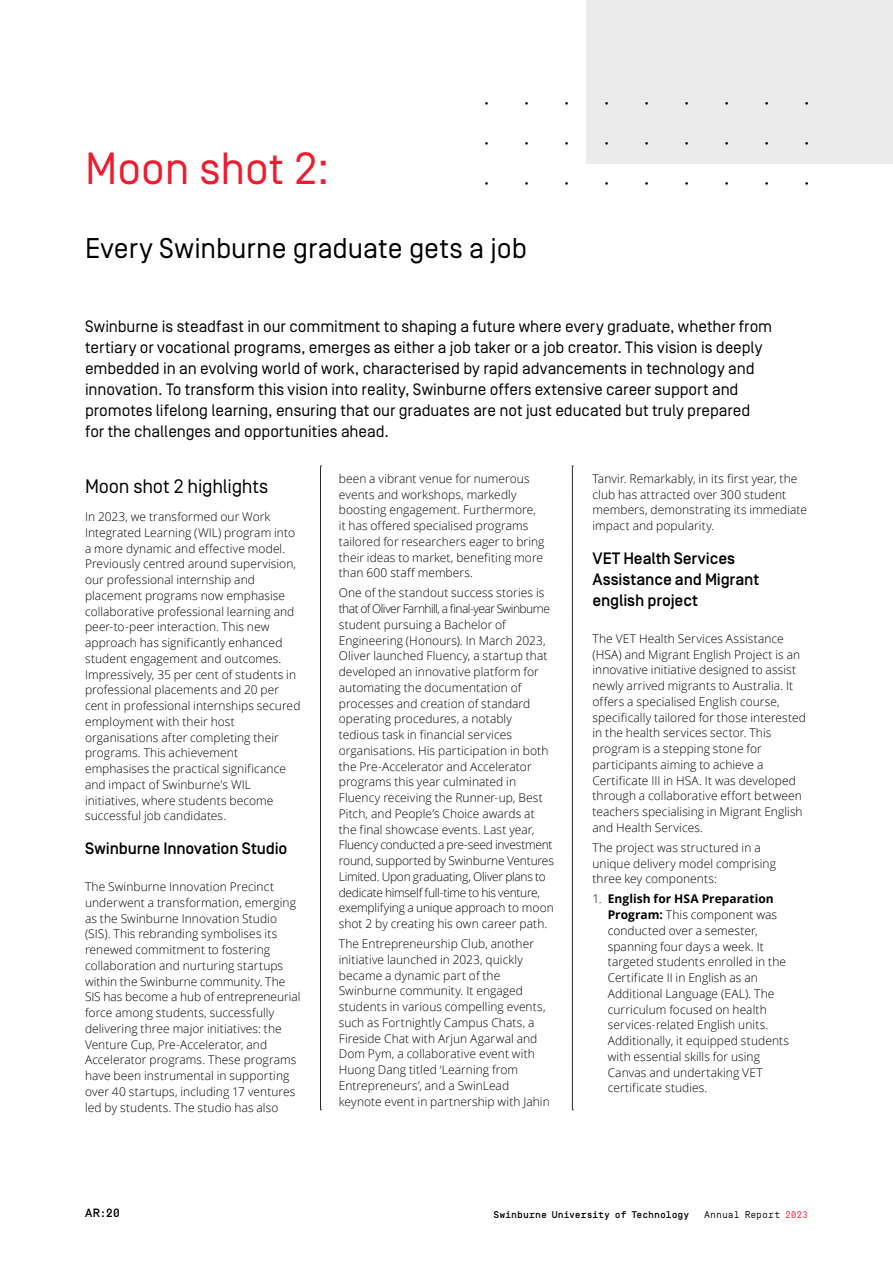
<style>
.page{position:relative;width:893px;height:1263px;background:#fff}
.page>*{position:absolute;margin:0;border:0;box-sizing:border-box;transform-origin:0 0}
._1b__Page_Heading{font:45px "Simplon Norm";color:#ed1c2e}
._1d__H4{font:28.5px "Simplon Norm";letter-spacing:-.005em;color:#000}
._1d__H2{font:19.5px "Simplon Norm";letter-spacing:-.01em;color:#000}
._1e__Intro_Paragraph__Black{font:16.5px/21px "Simplon Norm";letter-spacing:-.005em;color:#000}
._1d__H3{font:500 16.5px/21px "Simplon Norm";letter-spacing:-.01em;color:#000}
._1a__Body_Text{font:300 12px/15.8px "Open Sans";letter-spacing:.005em;color:#000}
.t1{font:500 12px "Simplon Mono";color:#000}
.t2{font:500 9.75px "Simplon Mono";letter-spacing:-.005em;color:#000}
.t3{font:9.75px "Simplon Mono";letter-spacing:-.005em;color:#000}
.s1{font-weight:700}
.s2{color:#ed1c2e}
</style>
<div class="page">
<svg style="left:320px;top:466px;width:1px;height:644px"></svg>
<svg style="left:572px;top:466px;width:1px;height:644px"></svg>
<div style="left:587px;top:0;width:306px;height:164px;background:#ebebec"></div>
<p class="_1b__Page_Heading" style="left:85px;top:144px;width:246px">Moon shot 2:</p>
<p class="_1d__H4" style="left:85px;top:234px;width:444px">Every Swinburne graduate gets a job</p>
<p class="_1e__Intro_Paragraph__Black" style="left:85px;top:316px;width:689px">Swinburne is steadfast in our commitment to shaping a future where every graduate, whether from tertiary or vocational programs, emerges as either a job taker or a job creator. This vision is deeply embedded in an evolving world of work, characterised by rapid advancements in technology and innovation. To transform this vision into reality, Swinburne offers extensive career support and promotes lifelong learning, ensuring that our graduates are not just educated but truly prepared for the challenges and opportunities ahead.</p>
<p class="_1d__H2" style="left:85px;top:475px;width:185px">Moon shot 2 highlights</p>
<p class="_1a__Body_Text" style="left:85px;top:508px;width:217px">In 2023, we transformed our Work Integrated Learning (WIL) program into a more dynamic and effective model.<br>Previously centred around supervision, our professional internship and placement programs now emphasise collaborative professional learning and peer-to-peer interaction. This new approach has significantly enhanced student engagement and outcomes.<br>Impressively, 35 per cent of students in professional placements and 20 per cent in professional internships secured employment with their host organisations after completing their programs. This achievement emphasises the practical significance and impact of Swinburne’s WIL initiatives, where students become successful job candidates.</p>
<p class="_1d__H3" style="left:85px;top:838px;width:204px">Swinburne Innovation Studio</p>
<p class="_1a__Body_Text" style="left:85px;top:878px;width:217px">The Swinburne Innovation Precinct underwent a transformation, emerging as the Swinburne Innovation Studio (SIS). This rebranding symbolises its renewed commitment to fostering collaboration and nurturing startups within the Swinburne community. The SIS has become a hub of entrepreneurial force among students, successfully delivering three major initiatives: the Venture Cup, Pre-Accelerator, and Accelerator programs. These programs have been instrumental in supporting over 40 startups, including 17 ventures led by students. The studio has also</p>
<p class="_1a__Body_Text" style="left:339px;top:470px;width:207px">been a vibrant venue for numerous events and workshops, markedly boosting engagement. Furthermore, it has offered specialised programs tailored for researchers eager to bring their ideas to market, benefiting more than 600 staff members.</p>
<p class="_1a__Body_Text" style="left:339px;top:585px;width:217px">One of the standout success stories is that of Oliver Farnhill, a final-year Swinburne student pursuing a Bachelor of Engineering (Honours). In March 2023, Oliver launched Fluency, a startup that developed an innovative platform for automating the documentation of processes and creation of standard operating procedures, a notably tedious task in financial services organisations. His participation in both the Pre-Accelerator and Accelerator programs this year culminated in Fluency receiving the Runner-up, Best Pitch, and People’s Choice awards at the final showcase events. Last year, Fluency conducted a pre-seed investment round, supported by Swinburne Ventures Limited. Upon graduating, Oliver plans to dedicate himself full-time to his venture, exemplifying a unique approach to moon shot 2 by creating his own career path.</p>
<p class="_1a__Body_Text" style="left:339px;top:935px;width:212px">The Entrepreneurship Club, another initiative launched in 2023, quickly became a dynamic part of the Swinburne community. It engaged students in various compelling events, such as Fortnightly Campus Chats, a Fireside Chat with Arjun Agarwal and Dom Pym, a collaborative event with Huong Dang titled ‘Learning from Entrepreneurs’, and a SwinLead keynote event in partnership with Jahin</p>
<p class="_1a__Body_Text" style="left:592px;top:470px;width:216px">Tanvir. Remarkably, in its first year, the club has attracted over 300 student members, demonstrating its immediate impact and popularity.</p>
<p class="_1d__H3" style="left:592px;top:548px;width:168px">VET Health Services<br>Assistance and Migrant english project</p>
<p class="_1a__Body_Text" style="left:592px;top:630px;width:215px">The VET Health Services Assistance (HSA) and Migrant English Project is an innovative initiative designed to assist newly arrived migrants to Australia. It offers a specialised English course, specifically tailored for those interested in the health services sector. This program is a stepping stone for participants aiming to achieve a Certificate III in HSA. It was developed through a collaborative effort between teachers specialising in Migrant English and Health Services.</p>
<p class="_1a__Body_Text" style="left:592px;top:839px;width:185px">The project was structured in a unique delivery model comprising three key components:</p>
<p class="_1a__Body_Text" style="left:608px;top:891px;width:183px;text-indent:-15px">1. <span class="s1">English for HSA Preparation<br>Program:</span> This component was conducted over a semester, spanning four days a week. It targeted students enrolled in the<br>Certificate II in English as an<br>Additional Language (EAL). The curriculum focused on health services-related English units.<br>Additionally, it equipped students with essential skills for using<br>Canvas and undertaking VET certificate studies.</p>
<p class="t1" style="left:85px;top:1207px;width:37px">AR:20</p>
<p class="t2" style="left:494px;top:1209px;width:197px">Swinburne University of Technology</p>
<p class="t3" style="left:704px;top:1209px;width:105px">Annual Report <span class="s2">2023</span></p>
</div>
